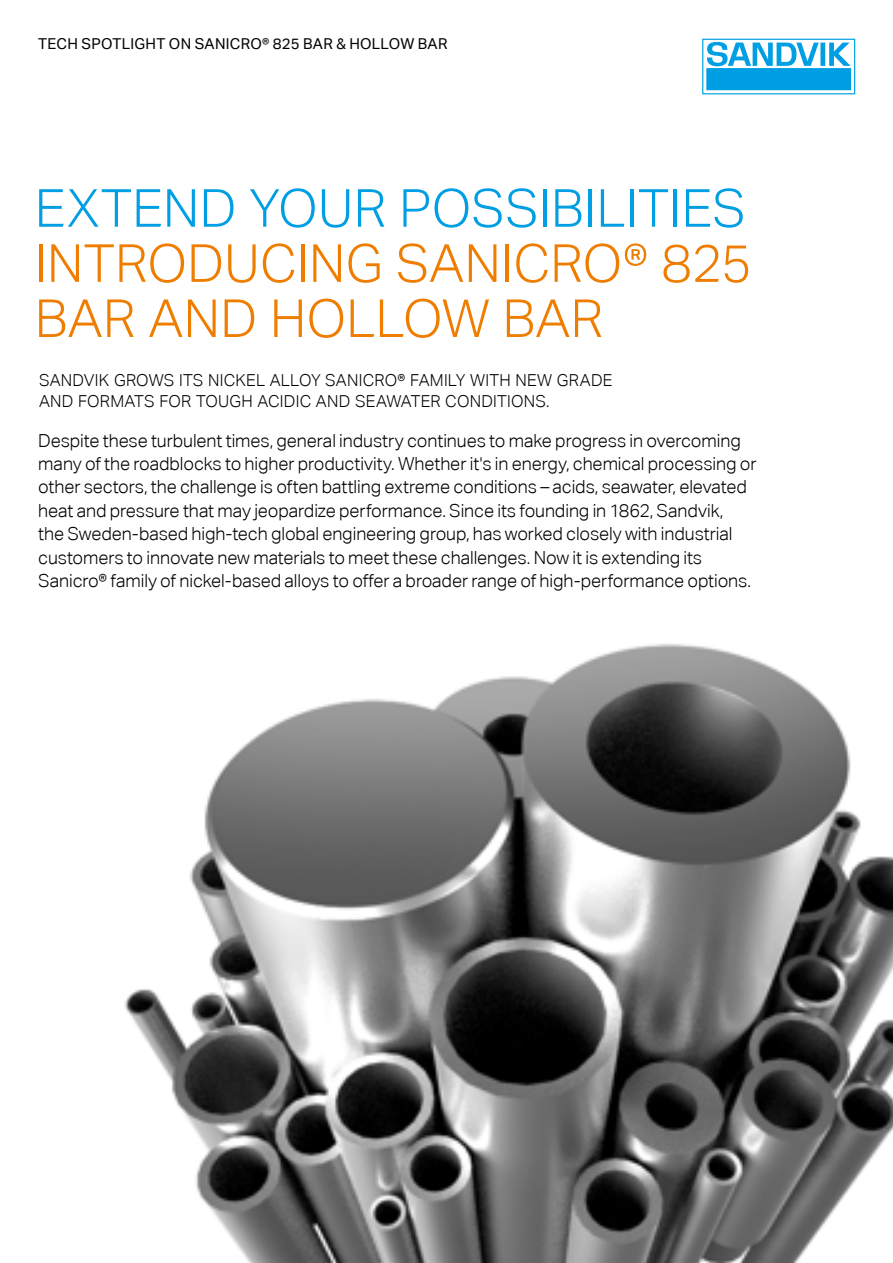
<style>
.page{position:relative;width:893px;height:1263px;background:#fff}
.page>*{position:absolute;margin:0;border:0;box-sizing:border-box;transform-origin:0 0}
.t1{font:300 52.5px/55.2px "Aktiv Grotesk Corp";letter-spacing:.005em;color:#ef7d00}
.t2{font:300 52.5px "Aktiv Grotesk Corp";letter-spacing:.005em;color:#009fe3}
.t3{font:300 18px/23.4px "Aktiv Grotesk Corp";letter-spacing:-.005em;color:#000}
.t4{font:300 16.5px/21px "Aktiv Grotesk Corp";letter-spacing:.015em;color:#000}
.t5{font:15px "Aktiv Grotesk Corp";letter-spacing:.02em;color:#000}
</style>
<div class="page">
<img style="left:124px;top:643px;width:769px;height:620px">
<svg style="left:702px;top:39px;width:153px;height:55px"></svg>
<p class="t5" style="left:38px;top:35px;width:411px">TECH SPOTLIGHT ON SANICRO® 825 BAR &amp; HOLLOW BAR</p>
<h1 class="t2" style="left:35px;top:178px;width:712px">EXTEND YOUR POSSIBILITIES</h1>
<h1 class="t1" style="left:35px;top:236px;width:718px">INTRODUCING SANICRO® 825<br>BAR AND HOLLOW BAR</h1>
<p class="t4" style="left:39px;top:370px;width:575px">SANDVIK GROWS ITS NICKEL ALLOY SANICRO® FAMILY WITH NEW GRADE<br>AND FORMATS FOR TOUGH ACIDIC AND SEAWATER CONDITIONS.</p>
<p class="t3" style="left:38px;top:428px;width:720px">Despite these turbulent times, general industry continues to make progress in overcoming many of the roadblocks to higher productivity. Whether it's in energy, chemical processing or other sectors, the challenge is often battling extreme conditions – acids, seawater, elevated heat and pressure that may jeopardize performance. Since its founding in 1862, Sandvik,<br>the Sweden-based high-tech global engineering group, has worked closely with industrial customers to innovate new materials to meet these challenges. Now it is extending its Sanicro® family of nickel-based alloys to offer a broader range of high-performance options.</p>
</div>
